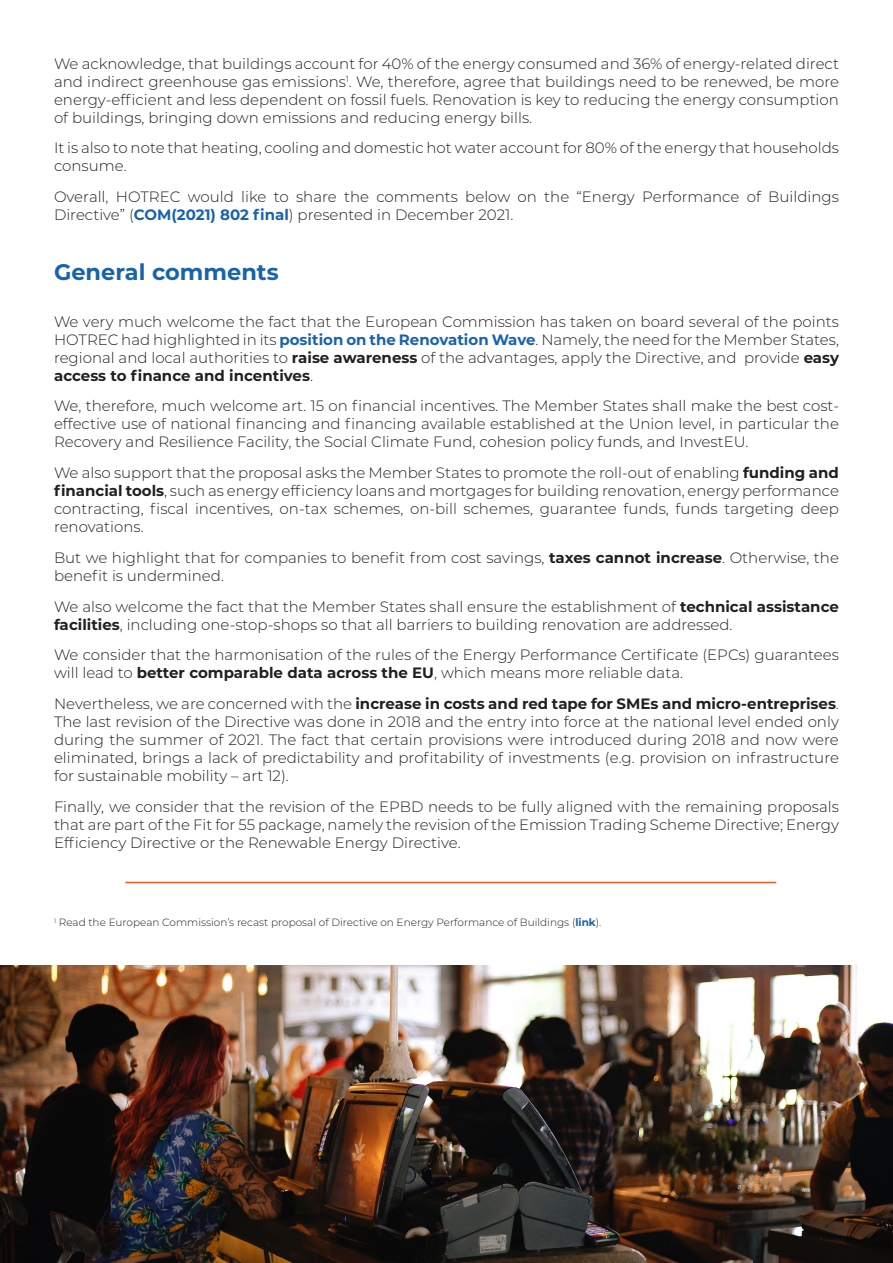
<style>
.page{position:relative;width:893px;height:1263px;background:#fff}
.page>*{position:absolute;margin:0;border:0;box-sizing:border-box;transform-origin:0 0}
.t1{font:700 22.5px "Montserrat";color:#1962ad}
.t2{font:300 15px/18px "Montserrat";color:#231f20;text-align:justify}
.t3{font:300 10.5px "Montserrat";color:#231f20}
.s1{font-weight:700;color:#1962ad}
.s2{font-weight:700}
</style>
<div class="page">
<hr style="left:125px;top:882px;width:651px;height:1px;background:#f15a24">
<img style="left:0;top:965px;width:893px;height:298px">
<p class="t2" style="left:54px;top:54px;width:786px">We acknowledge, that buildings account for 40% of the energy consumed and 36% of energy-related direct and indirect greenhouse gas emissions<sup>1</sup>. We, therefore, agree that buildings need to be renewed, be more energy-efficient and less dependent on fossil fuels. Renovation is key to reducing the energy consumption of buildings, bringing down emissions and reducing energy bills.</p>
<p class="t2" style="left:54px;top:138px;width:786px">It is also to note that heating, cooling and domestic hot water account for 80% of the energy that households consume.</p>
<p class="t2" style="left:54px;top:187px;width:786px">Overall, HOTREC would like to share the comments below on the “Energy Performance of Buildings<br>Directive” (<span class="s1">COM(2021) 802 final</span>) presented in December 2021.</p>
<p class="t1" style="left:54px;top:256px;width:226px">General comments</p>
<p class="t2" style="left:54px;top:312px;width:786px">We very much welcome the fact that the European Commission has taken on board several of the points HOTREC had highlighted in its <span class="s1">position on the Renovation Wave</span>. Namely, the need for the Member States, regional and local authorities to <span class="s2">raise awareness</span> of the advantages, apply the Directive, and provide <span class="s2">easy access to finance and incentives</span>.</p>
<p class="t2" style="left:54px;top:397px;width:786px">We, therefore, much welcome art. 15 on financial incentives. The Member States shall make the best cost&shy;effective use of national financing and financing available established at the Union level, in particular the Recovery and Resilience Facility, the Social Climate Fund, cohesion policy funds, and InvestEU.</p>
<p class="t2" style="left:54px;top:463px;width:786px">We also support that the proposal asks the Member States to promote the roll-out of enabling <span class="s2">funding and financial tools</span>, such as energy efficiency loans and mortgages for building renovation, energy performance contracting, fiscal incentives, on-tax schemes, on-bill schemes, guarantee funds, funds targeting deep renovations.</p>
<p class="t2" style="left:54px;top:548px;width:786px">But we highlight that for companies to benefit from cost savings, <span class="s2">taxes cannot increase</span>. Otherwise, the benefit is undermined.</p>
<p class="t2" style="left:54px;top:597px;width:786px">We also welcome the fact that the Member States shall ensure the establishment of <span class="s2">technical assistance facilities</span>, including one-stop-shops so that all barriers to building renovation are addressed.</p>
<p class="t2" style="left:54px;top:646px;width:786px">We consider that the harmonisation of the rules of the Energy Performance Certificate (EPCs) guarantees will lead to <span class="s2">better comparable data across the EU</span>, which means more reliable data.</p>
<p class="t2" style="left:54px;top:694px;width:786px">Nevertheless, we are concerned with the <span class="s2">increase in costs and red tape for SMEs and micro-entreprises</span>.<br>The last revision of the Directive was done in 2018 and the entry into force at the national level ended only during the summer of 2021. The fact that certain provisions were introduced during 2018 and now were eliminated, brings a lack of predictability and profitability of investments (e.g. provision on infrastructure for sustainable mobility – art 12).</p>
<p class="t2" style="left:54px;top:797px;width:786px">Finally, we consider that the revision of the EPBD needs to be fully aligned with the remaining proposals that are part of the Fit for 55 package, namely the revision of the Emission Trading Scheme Directive; Energy Efficiency Directive or the Renewable Energy Directive.</p>
<p class="t3" style="left:54px;top:915px;width:549px"><sup>1</sup> Read the European Commission’s recast proposal of Directive on Energy Performance of Buildings (<span class="s1">link</span>).</p>
</div>
